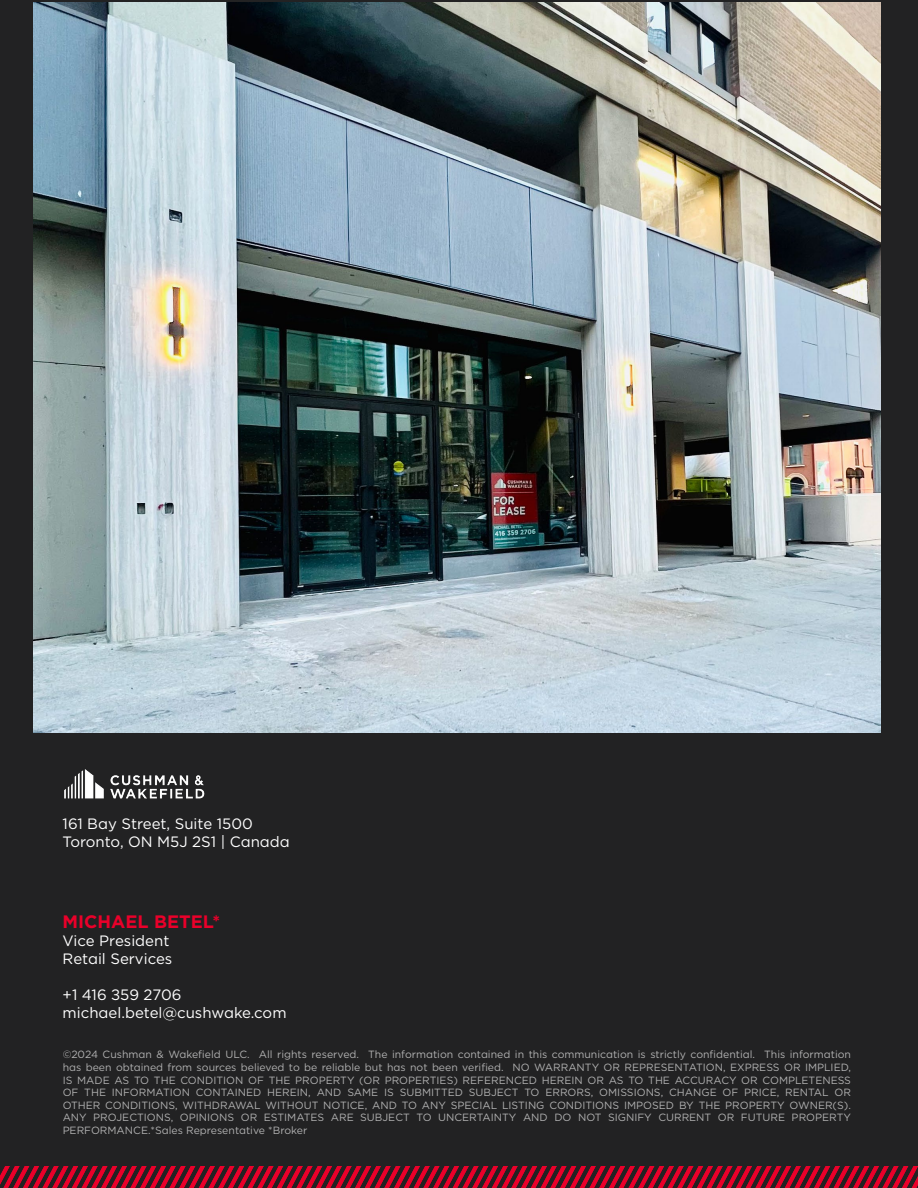
<style>
.page{position:relative;width:918px;height:1188px;background:#222223}
.page>*{position:absolute;margin:0;border:0;box-sizing:border-box;transform-origin:0 0}
.t1{font:700 18px "Gotham";color:#ea002a}
.t2{font:15px/18px "Gotham";color:#fff}
.t3{font:10.5px/12.6px "Gotham";color:#fff;text-align:justify}
</style>
<div class="page">
<svg style="left:0;top:1166px;width:918px;height:22px"></svg>
<img style="left:64px;top:769px;width:141px;height:30px">
<img style="left:33px;top:3px;width:848px;height:729px">
<h2 class="t2" style="left:63px;top:815px;width:229px">161 Bay Street, Suite 1500<br>Toronto, ON M5J 2S1 | Canada</h2>
<h1 class="t1" style="left:63px;top:909px;width:159px">MICHAEL BETEL*</h1>
<h2 class="t2" style="left:63px;top:931px;width:111px">Vice President<br>Retail Services</h2>
<h2 class="t2" style="left:63px;top:985px;width:225px">+1 416 359 2706 michael.betel@cushwake.com</h2>
<p class="t3" style="left:63px;top:1048px;width:790px">©2024 Cushman &amp; Wakefield ULC. All rights reserved. The information contained in this communication is strictly confidential. This information has been obtained from sources believed to be reliable but has not been verified. NO WARRANTY OR REPRESENTATION, EXPRESS OR IMPLIED, IS MADE AS TO THE CONDITION OF THE PROPERTY (OR PROPERTIES) REFERENCED HEREIN OR AS TO THE ACCURACY OR COMPLETENESS OF THE INFORMATION CONTAINED HEREIN, AND SAME IS SUBMITTED SUBJECT TO ERRORS, OMISSIONS, CHANGE OF PRICE, RENTAL OR OTHER CONDITIONS, WITHDRAWAL WITHOUT NOTICE, AND TO ANY SPECIAL LISTING CONDITIONS IMPOSED BY THE PROPERTY OWNER(S).<br>ANY PROJECTIONS, OPINIONS OR ESTIMATES ARE SUBJECT TO UNCERTAINTY AND DO NOT SIGNIFY CURRENT OR FUTURE PROPERTY PERFORMANCE.*Sales Representative *Broker</p>
</div>
